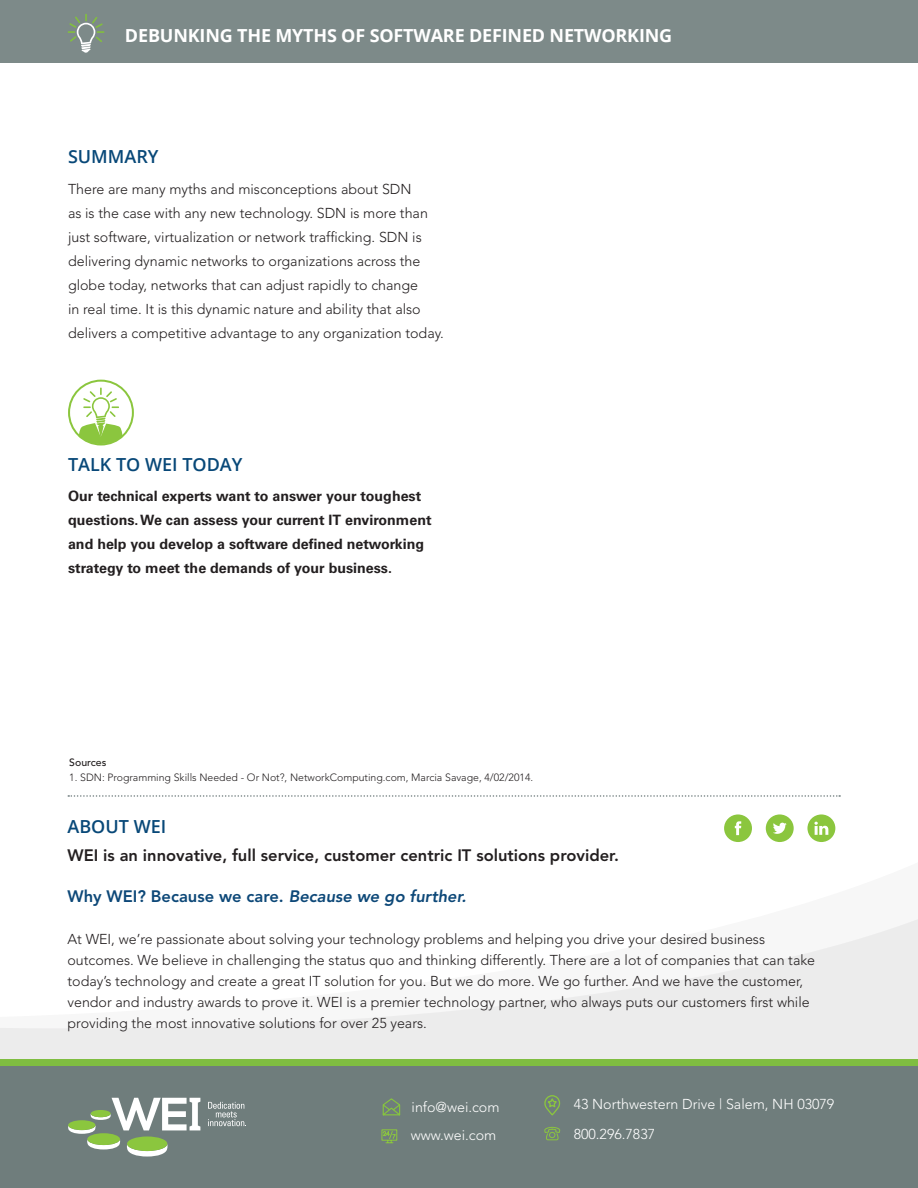
<style>
.page{position:relative;width:918px;height:1188px;background:#fff}
.page>*{position:absolute;margin:0;border:0;box-sizing:border-box;transform-origin:0 0}
.t1{font:700 18px "Open Sans";letter-spacing:-.01em;color:#fff}
.Subheads{font:600 18px "Open Sans";color:#084878}
.body_copy{font:800 16.5px "Avenir";color:#231f20}
.body_copy-2{font:800 16.5px "Avenir";color:#0d4878}
.body_copy-3{font:300 14.25px/24px "Avenir";color:#231f20}
.body_copy-4{font:700 14.25px/24px "Univers LT Std";color:#231f20}
.body_copy-5{font:300 14.25px "Avenir";color:#fff}
.Source{font:300 10.5px "Avenir";color:#231f20}
.Source-2{font:500 10.5px "Avenir";color:#231f20}
.s1{font-style:italic}
</style>
<div class="page">
<svg style="left:0;top:919px;width:918px;height:140px"></svg>
<div style="left:0;top:1059px;width:918px;height:21px;background:#7fbd41"></div>
<div style="left:0;top:1066px;width:918px;height:122px;background:#6f7d7c"></div>
<svg style="left:383px;top:1098px;width:17px;height:17px"></svg>
<svg style="left:544px;top:1095px;width:16px;height:20px"></svg>
<svg style="left:544px;top:1127px;width:16px;height:13px"></svg>
<svg style="left:381px;top:1129px;width:16px;height:14px"></svg>
<svg style="left:68px;top:795px;width:772px;height:2px"></svg>
<svg style="left:68px;top:1098px;width:132px;height:59px"></svg>
<svg style="left:208px;top:1102px;width:38px;height:24px"></svg>
<div style="left:0;top:0;width:918px;height:63px;background:#7d8a89"></div>
<svg style="left:68px;top:14px;width:36px;height:39px"></svg>
<svg style="left:724px;top:814px;width:28px;height:28px"></svg>
<svg style="left:766px;top:814px;width:28px;height:28px"></svg>
<svg style="left:807px;top:814px;width:28px;height:28px"></svg>
<svg style="left:68px;top:380px;width:66px;height:66px"></svg>
<p class="t1" style="left:125px;top:23px;width:549px">DEBUNKING THE MYTHS OF SOFTWARE DEFINED NETWORKING</p>
<p class="Subheads" style="left:68px;top:144px;width:92px">SUMMARY</p>
<p class="body_copy-3" style="left:68px;top:177px;width:377px">There are many myths and misconceptions about SDN<br>as is the case with any new technology. SDN is more than just software, virtualization or network trafficking. SDN is delivering dynamic networks to organizations across the globe today, networks that can adjust rapidly to change<br>in real time. It is this dynamic nature and ability that also delivers a competitive advantage to any organization today.</p>
<p class="Subheads" style="left:68px;top:452px;width:176px">TALK TO WEI TODAY</p>
<p class="body_copy-4" style="left:68px;top:484px;width:365px">Our technical experts want to answer your toughest questions. We can assess your current IT environment and help you develop a software defined networking strategy to meet the demands of your business.</p>
<p class="Source-2" style="left:69px;top:756px;width:39px">Sources</p>
<p class="Source" style="left:69px;top:771px;width:465px">1. SDN: Programming Skills Needed - Or Not?, NetworkComputing.com, Marcia Savage, 4/02/2014.</p>
<p class="Subheads" style="left:68px;top:815px;width:100px">ABOUT WEI</p>
<p class="body_copy" style="left:68px;top:846px;width:553px">WEI is an innovative, full service, customer centric IT solutions provider.</p>
<p class="body_copy-2" style="left:68px;top:887px;width:401px">Why WEI? Because we care. <span class="s1">Because we go further.</span></p>
<p class="body_copy-3" style="left:68px;top:928px;width:749px;line-height:21px">At WEI, we’re passionate about solving your technology problems and helping you drive your desired business outcomes. We believe in challenging the status quo and thinking differently. There are a lot of companies that can take today’s technology and create a great IT solution for you. But we do more. We go further. And we have the customer, vendor and industry awards to prove it. WEI is a premier technology partner, who always puts our customers first while providing the most innovative solutions for over 25 years.</p>
<p class="body_copy-5" style="left:412px;top:1099px;width:89px">info@wei.com</p>
<p class="body_copy-5" style="left:574px;top:1096px;width:262px">43 Northwestern Drive | Salem, NH 03079</p>
<p class="body_copy-5" style="left:411px;top:1127px;width:87px">www.wei.com</p>
<p class="body_copy-5" style="left:574px;top:1125px;width:83px">800.296.7837</p>
</div>
